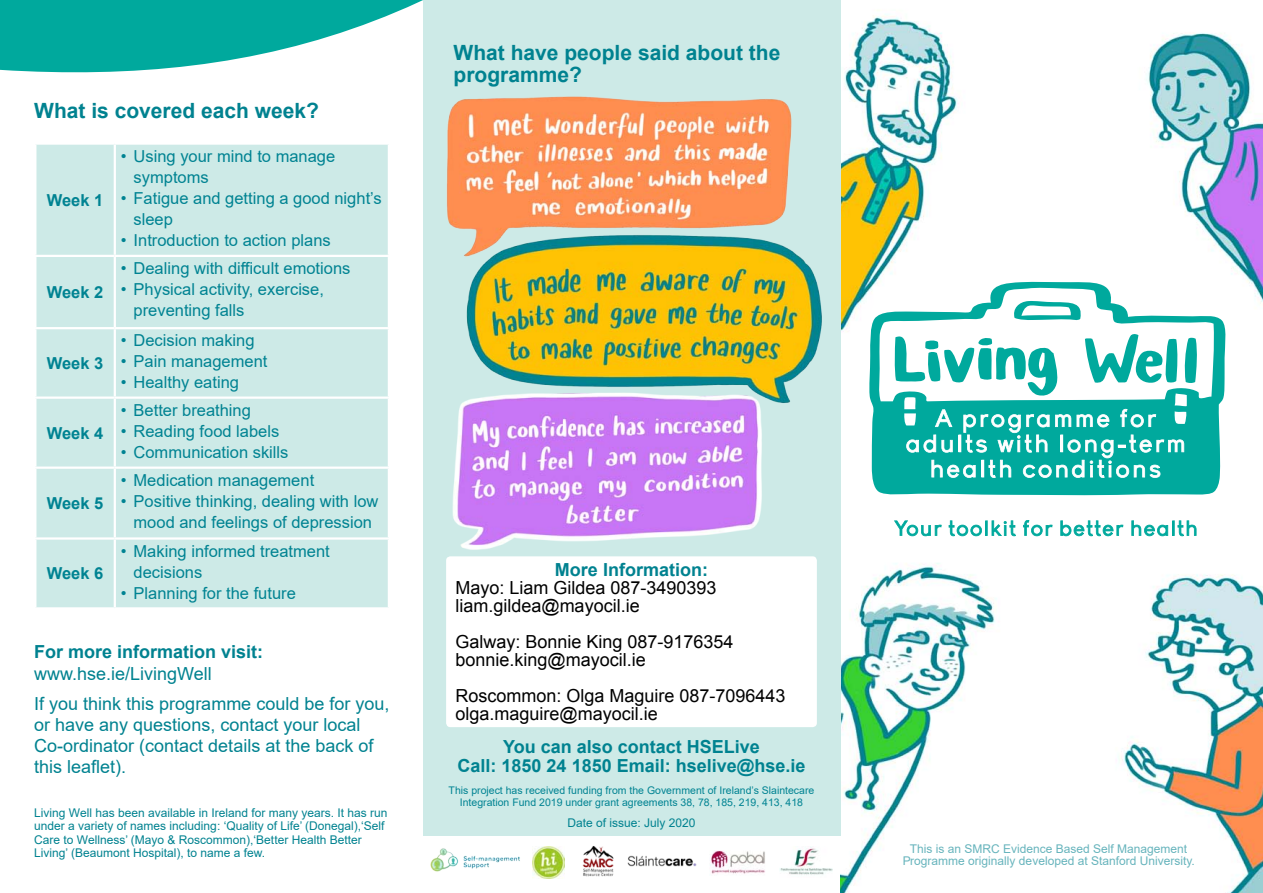
<style>
.page{position:relative;width:1263px;height:893px;background:#fff}
.page>*{position:absolute;margin:0;border:0;box-sizing:border-box;transform-origin:0 0}
.t1{font:700 21px/22.5px "Arial";color:#008290}
.t2{font:18px/18px "Arial";color:#000}
.t3{font:18px/21px "Arial";color:#008290}
.t4{font:700 18px "Arial";color:#008290}
.t5{font:16.5px/21px "Arial";color:#008392}
.t6{font:700 16.5px "Arial";color:#008392}
.t7{font:12px/13.5px "Arial";color:#008290}
.t8{font:10.5px/12px "Arial";color:#008392;text-align:center}
</style>
<div class="page">
<img style="left:840px;top:0;width:423px;height:893px">
<div style="left:423px;top:0;width:417px;height:835px;background:#cdeae7"></div>
<div style="left:36px;top:145px;width:352px;height:462px;background:#cdeae7"></div>
<hr style="left:114px;top:145px;width:2px;height:110px;background:#fff">
<hr style="left:34px;top:255px;width:81px;height:2px;background:#fff">
<hr style="left:115px;top:255px;width:275px;height:2px;background:#fff">
<hr style="left:114px;top:257px;width:2px;height:70px;background:#fff">
<hr style="left:34px;top:327px;width:81px;height:2px;background:#fff">
<hr style="left:115px;top:327px;width:275px;height:2px;background:#fff">
<hr style="left:114px;top:329px;width:2px;height:67px;background:#fff">
<hr style="left:34px;top:396px;width:81px;height:3px;background:#fff">
<hr style="left:115px;top:396px;width:275px;height:3px;background:#fff">
<hr style="left:114px;top:399px;width:2px;height:67px;background:#fff">
<hr style="left:34px;top:466px;width:81px;height:3px;background:#fff">
<hr style="left:115px;top:466px;width:275px;height:3px;background:#fff">
<hr style="left:114px;top:469px;width:2px;height:68px;background:#fff">
<hr style="left:34px;top:537px;width:81px;height:3px;background:#fff">
<hr style="left:115px;top:537px;width:275px;height:3px;background:#fff">
<hr style="left:114px;top:540px;width:2px;height:67px;background:#fff">
<svg style="left:869px;top:280px;width:358px;height:216px"></svg>
<svg style="left:1184px;top:337px;width:14px;height:46px"></svg>
<svg style="left:1085px;top:333px;width:93px;height:51px"></svg>
<svg style="left:1012px;top:301px;width:71px;height:20px"></svg>
<svg style="left:894px;top:331px;width:164px;height:67px"></svg>
<svg style="left:906px;top:409px;width:278px;height:69px;background:#3bbcb3"></svg>
<svg style="left:894px;top:520px;width:48px;height:16px"></svg>
<svg style="left:948px;top:520px;width:68px;height:16px"></svg>
<svg style="left:1023px;top:520px;width:29px;height:16px"></svg>
<svg style="left:1060px;top:520px;width:63px;height:16px"></svg>
<svg style="left:1131px;top:520px;width:65px;height:16px"></svg>
<div style="left:446px;top:556px;width:371px;height:171px;background:#fff;border-radius:4px"></div>
<img style="left:446px;top:96px;width:376px;height:464px">
<img style="left:780px;top:847px;width:52px;height:28px">
<img style="left:431px;top:848px;width:89px;height:24px">
<img style="left:710px;top:850px;width:55px;height:24px">
<img style="left:627px;top:855px;width:70px;height:12px">
<img style="left:582px;top:846px;width:32px;height:31px">
<img style="left:532px;top:846px;width:32px;height:32px">
<svg style="left:0;top:0;width:423px;height:73px;fill:#00a99d"></svg>
<p class="t1" style="left:34px;top:100px;width:286px">What is covered each week?</p>
<p class="t6" style="left:47px;top:188px;width:58px">Week 1</p>
<p class="t6" style="left:47px;top:281px;width:58px">Week 2</p>
<p class="t6" style="left:47px;top:351px;width:58px">Week 3</p>
<p class="t6" style="left:47px;top:421px;width:58px">Week 4</p>
<p class="t6" style="left:47px;top:492px;width:58px">Week 5</p>
<p class="t6" style="left:47px;top:562px;width:58px">Week 6</p>
<p class="t5" style="left:134px;top:145px;width:203px;text-indent:-13px">• Using your mind to manage symptoms</p>
<p class="t5" style="left:134px;top:187px;width:250px;text-indent:-13px">• Fatigue and getting a good night’s sleep</p>
<p class="t5" style="left:121px;top:229px;width:211px">• Introduction to action plans</p>
<p class="t5" style="left:121px;top:257px;width:231px">• Dealing with difficult emotions</p>
<p class="t5" style="left:134px;top:278px;width:192px;text-indent:-13px">• Physical activity, exercise, preventing falls</p>
<p class="t5" style="left:121px;top:330px;width:135px">• Decision making</p>
<p class="t5" style="left:121px;top:351px;width:148px">• Pain management</p>
<p class="t5" style="left:121px;top:372px;width:120px">• Healthy eating</p>
<p class="t5" style="left:121px;top:399px;width:132px">• Better breathing</p>
<p class="t5" style="left:121px;top:420px;width:160px">• Reading food labels</p>
<p class="t5" style="left:121px;top:441px;width:169px">• Communication skills</p>
<p class="t5" style="left:121px;top:469px;width:195px">• Medication management</p>
<p class="t5" style="left:121px;top:490px;width:259px;text-align:center">• Positive thinking, dealing with low mood and feelings of depression</p>
<p class="t5" style="left:134px;top:540px;width:198px;text-indent:-13px">• Making informed treatment decisions</p>
<p class="t5" style="left:121px;top:582px;width:177px">• Planning for the future</p>
<p class="t4" style="left:34px;top:638px;width:231px">For more information visit:</p>
<p class="t3" style="left:34px;top:663px;width:179px">www.hse.ie/LivingWell</p>
<p class="t3" style="left:34px;top:693px;width:357px">If you think this programme could be for you, or have any questions, contact your local Co-ordinator (contact details at the back of this leaflet).</p>
<p class="t7" style="left:34px;top:805px;width:355px">Living Well has been available in Ireland for many years. It has run under a variety of names including: ‘Quality of Life’ (Donegal),‘Self Care to Wellness’ (Mayo &amp; Roscommon),‘Better Health Better Living’ (Beaumont Hospital), to name a few.</p>
<p class="t1" style="left:454px;top:42px;width:328px">What have people said about the programme?</p>
<p class="t4" style="left:555px;top:557px;width:154px">More Information:</p>
<p class="t2" style="left:455px;top:579px;width:263px">Mayo: Liam Gildea 087-3490393 liam.gildea@mayocil.ie</p>
<p class="t2" style="left:455px;top:633px;width:280px">Galway: Bonnie King 087-9176354 bonnie.king@mayocil.ie</p>
<p class="t2" style="left:455px;top:687px;width:332px">Roscommon: Olga Maguire 087-7096443 olga.maguire@mayocil.ie</p>
<p class="t4" style="left:503px;top:734px;width:258px">You can also contact HSELive</p>
<p class="t4" style="left:458px;top:753px;width:349px">Call: 1850 24 1850 Email: hselive@hse.ie</p>
<p class="t8" style="left:449px;top:784px;width:367px">This project has received funding from the Government of Ireland’s Slaintecare<br>Integration Fund 2019 under grant agreements 38, 78, 185, 219, 413, 418</p>
<p class="t7" style="left:567px;top:816px;width:130px">Date of issue: July 2020</p>
<p class="t7" style="left:902px;top:843px;width:294px;line-height:12px;text-align:center">This is an SMRC Evidence Based Self Management<br>Programme originally developed at Stanford University.</p>
</div>
